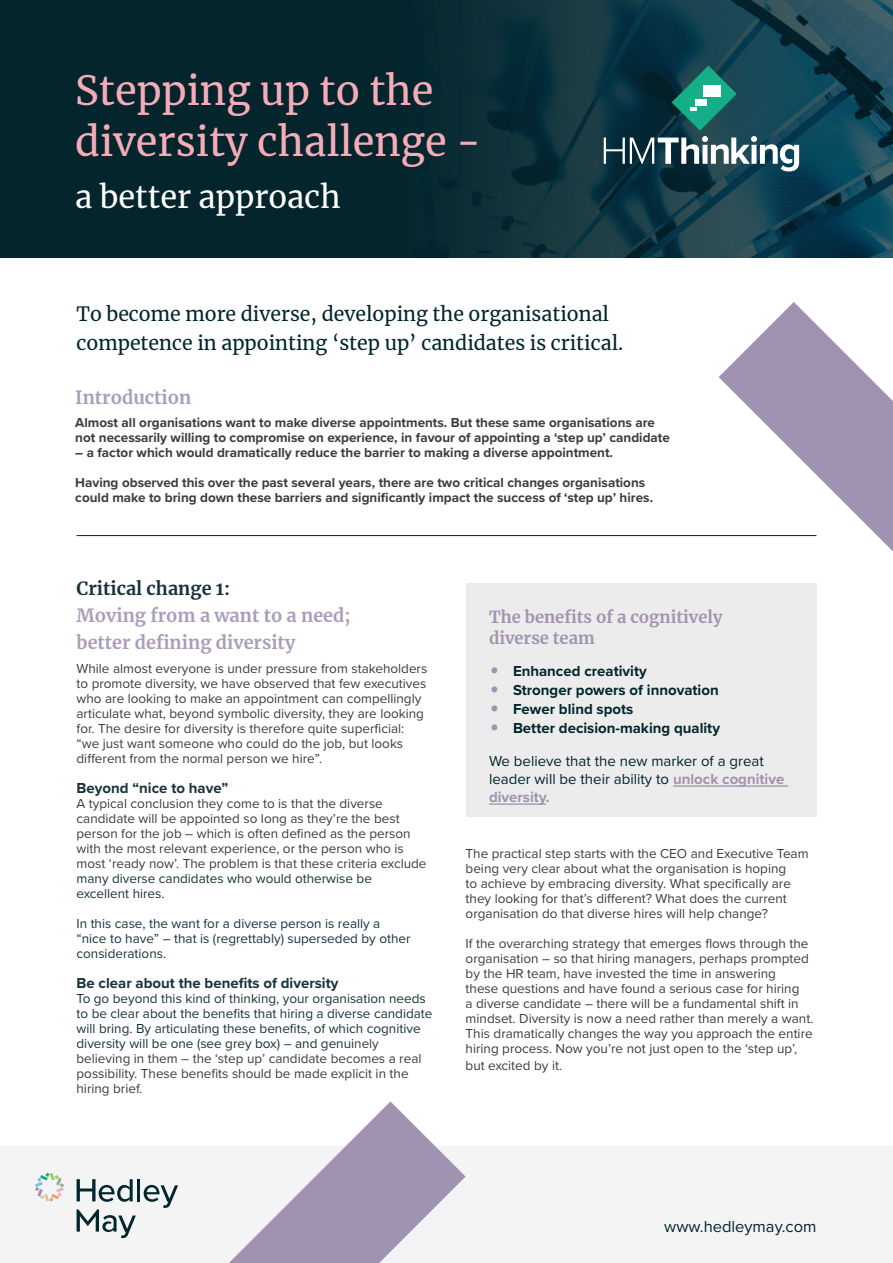
<style>
.page{position:relative;width:893px;height:1263px;background:#fff}
.page>*{position:absolute;margin:0;border:0;box-sizing:border-box;transform-origin:0 0}
.t1{font:39.75px/51.3px "Merriweather";color:#f5acb8}
.t2{font:30.75px "Merriweather";color:#fff}
.t3{font:19.5px/28.5px "Merriweather";color:#02262d}
.t4{font:700 18px/27px "Merriweather";color:#ab9dba}
.t5{font:700 18px "Merriweather";color:#18323b}
.t6{font:700 16.5px/21px "Merriweather";color:#a292b2}
.t7{font:16.5px "Proxima Nova";color:#04252c}
.t8{font:15px/32.5px "Proxima Nova";color:#02262d}
.t9{font:700 15px "Proxima Nova";color:#02262d}
.t10{font:700 15px "Proxima Nova";color:#18323b}
.t11{font:13.5px/15px "Proxima Nova";color:#3c3c3b}
.t12{font:13.5px/15px "Proxima Nova";color:#18323b}
.t13{font:700 13.5px/15px "Proxima Nova";color:#3c3c3b}
.s1{color:#3c3c3b}
.s2{font-family:"Merriweather";font-size:25.5px;color:#a292b2}
.s3{font-family:"Merriweather";font-weight:700;font-size:25.5px;color:#a292b2}
.s4{font-weight:700}
.s5{font-weight:700;color:#a292b2}
</style>
<div class="page">
<div style="left:466px;top:583px;width:350px;height:234px;background:#ececec"></div>
<div style="left:0;top:0;width:893px;height:257px;background:#04252c"></div>
<img style="left:467px;top:0;width:426px;height:257px">
<svg style="left:604px;top:66px;width:195px;height:105px"></svg>
<hr style="left:673px;top:785px;width:115px;height:2px;background:#a292b2">
<hr style="left:489px;top:803px;width:57px;height:2px;background:#a292b2">
<div style="left:0;top:1146px;width:893px;height:117px;background:#f4f4f4"></div>
<svg style="left:77px;top:1179px;width:56px;height:23px"></svg>
<hr style="left:137px;top:1179px;width:3px;height:22px;background:#02262d">
<svg style="left:144px;top:1185px;width:34px;height:23px"></svg>
<svg style="left:77px;top:1209px;width:59px;height:29px"></svg>
<svg style="left:35px;top:1173px;width:29px;height:28px"></svg>
<svg style="left:719px;top:302px;width:174px;height:249px"></svg>
<hr style="left:77px;top:535px;width:739px;height:1px;background:#000">
<svg style="left:229px;top:1101px;width:237px;height:162px"></svg>
<h1 class="t1" style="left:75px;top:64px;width:407px">Stepping up to the diversity challenge -</h1>
<h2 class="t2" style="left:75px;top:175px;width:267px">a better approach</h2>
<h3 class="t3" style="left:77px;top:299px;width:548px">To become more diverse, developing the organisational competence in appointing ‘step up’ candidates is critical.</h3>
<h3 class="t4" style="left:75px;top:383px;width:118px">Introduction</h3>
<p class="t13" style="left:75px;top:415px;width:596px">Almost all organisations want to make diverse appointments. But these same organisations are not necessarily willing to compromise on experience, in favour of appointing a ‘step up’ candidate</p>
<p class="t13" style="left:75px;top:445px;width:539px">– a factor which would dramatically reduce the barrier to making a diverse appointment.</p>
<p class="t13" style="left:75px;top:475px;width:579px">Having observed this over the past several years, there are two critical changes organisations could make to bring down these barriers and significantly impact the success of ‘step up’ hires.</p>
<h3 class="t5" style="left:77px;top:576px;width:155px">Critical change 1:</h3>
<h3 class="t4" style="left:77px;top:602px;width:275px">Moving from a want to a need; better defining diversity</h3>
<p class="t11" style="left:77px;top:660px;width:352px">While almost everyone is under pressure from stakeholders to promote diversity, we have observed that few executives who are looking to make an appointment can compellingly articulate what, beyond symbolic diversity, they are looking for. The desire for diversity is therefore quite superficial: “we just want someone who could do the job, but looks different from the normal person we hire”.</p>
<p class="t10" style="left:77px;top:777px;width:153px">Beyond “nice to have”</p>
<p class="t11" style="left:77px;top:795px;width:352px">A typical conclusion they come to is that the diverse candidate will be appointed so long as they’re the best person for the job – which is often defined as the person with the most relevant experience, or the person who is most ‘ready now’. The problem is that these criteria exclude</p>
<p class="t12" style="left:77px;top:870px;width:297px">many diverse candidates who would otherwise be excellent hires.</p>
<p class="t12" style="left:77px;top:915px;width:336px">In this case, the want for a diverse person is really a “nice to have” – that is (regrettably) superseded by other considerations.</p>
<p class="t10" style="left:77px;top:972px;width:263px">Be clear about the benefits of diversity</p>
<p class="t12" style="left:77px;top:990px;width:357px">To go beyond this kind of thinking, your organisation needs to be clear about the benefits that hiring a diverse candidate will bring. By articulating these benefits, of which cognitive diversity will be one (see grey box) – and genui<span class="s1">nely believing in them – the ‘step up’ candidate becomes a real possibility. These benefits should be made explicit in the hiring brief.</span></p>
<p class="t6" style="left:489px;top:606px;width:235px">The benefits of a cognitively diverse team</p>
<p class="t9" style="left:489px;top:659px;width:159px"><span class="s2">•</span> Enhanced creativity</p>
<p class="t9" style="left:489px;top:679px;width:231px"><span class="s2">•</span> Stronger powers of innovation</p>
<p class="t9" style="left:489px;top:698px;width:146px"><span class="s2">•</span> Fewer blind spots</p>
<p class="t8" style="left:489px;top:711px;width:276px"><span class="s3">•</span> <span class="s4">Better decision-making quality<br></span>We believe that the new marker of a great</p>
<p class="t8" style="left:489px;top:769px;width:297px;line-height:18px">leader will be their ability to <span class="s5">unlock cognitive diversity.</span></p>
<p class="t11" style="left:466px;top:846px;width:344px">The practical step starts with the CEO and Executive Team being very clear about what the organisation is hoping<br>to achieve by embracing diversity. What specifically are they looking for that’s different? What does the current organisation do that diverse hires will help change?</p>
<p class="t11" style="left:466px;top:936px;width:349px">If the overarching strategy that emerges flows through the organisation – so that hiring managers, perhaps prompted by the HR team, have invested the time in answering<br>these questions and have found a serious case for hiring<br>a diverse candidate – there will be a fundamental shift in mindset. Diversity is now a need rather than merely a want.<br>This dramatically changes the way you approach the entire hiring process. Now you’re not just open to the ‘step up’,</p>
<p class="t11" style="left:466px;top:1057px;width:98px">but excited by it.</p>
<p class="t7" style="left:664px;top:1214px;width:154px">www.hedleymay.com</p>
</div>
